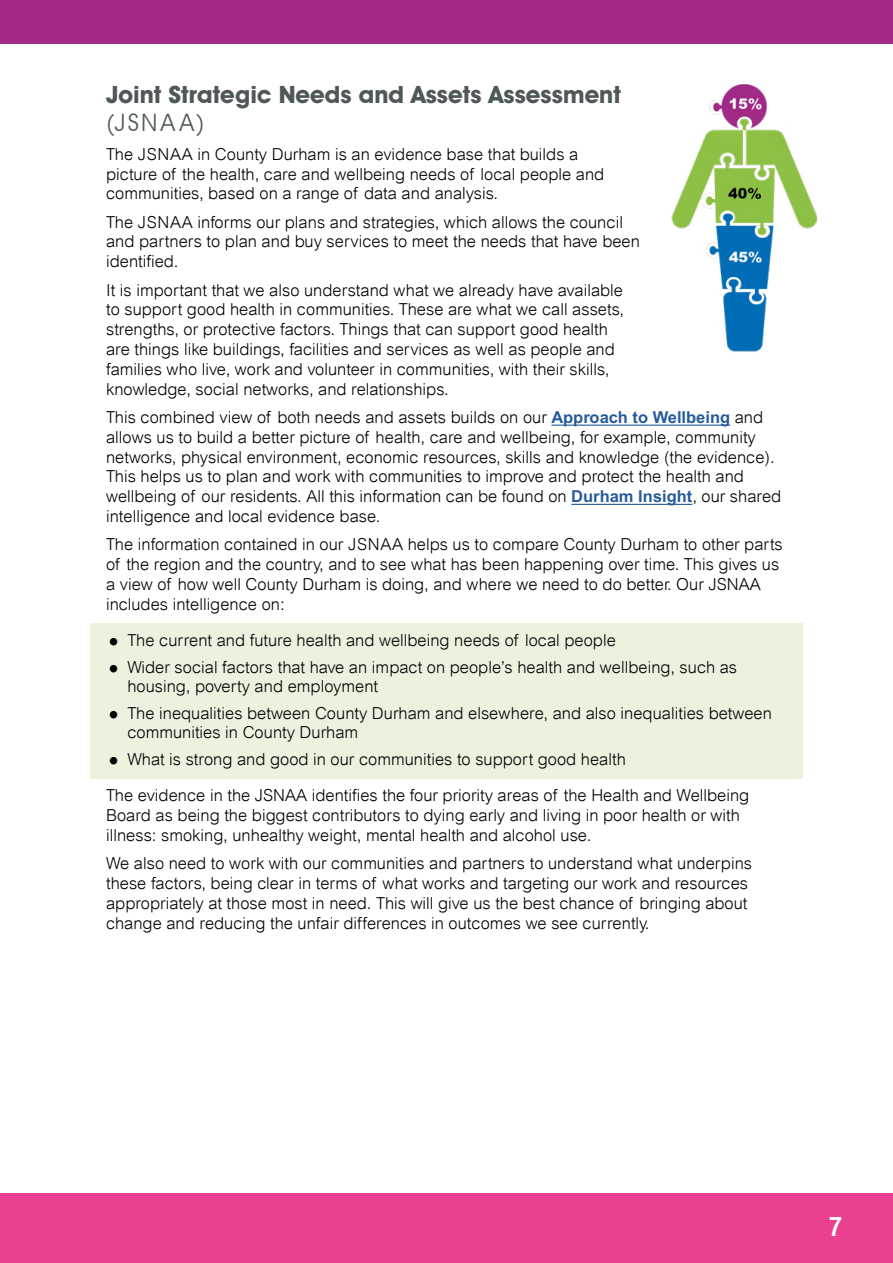
<style>
.page{position:relative;width:893px;height:1263px;background:#fff}
.page>*{position:absolute;margin:0;border:0;box-sizing:border-box;transform-origin:0 0}
.t1{font:700 condensed 27px "Arial";color:#fff}
.H2_grey{font:700 24px "Avant Garde IT Cby BT";color:#4e5859}
.H2_light{font:24px "Avant Garde";letter-spacing:.04em;color:#4e5859}
.Para_body_text_11pt{font:300 16.5px/19.8px "Arial";color:#000}
.s1{font-weight:700;color:#275b9b}
.s2{font-size:30px}
</style>
<div class="page">
<div style="left:0;top:0;width:893px;height:44px;background:#a22986"></div>
<div style="left:0;top:1193px;width:893px;height:70px;background:#e94190"></div>
<div style="left:90px;top:623px;width:713px;height:155px;background:#ebf3df"></div>
<hr style="left:551px;top:425px;width:179px;height:1px;background:#275b9b">
<hr style="left:571px;top:504px;width:121px;height:1px;background:#275b9b">
<img style="left:671px;top:84px;width:147px;height:268px">
<h2 class="H2_grey" style="left:106px;top:80px;width:516px">Joint Strategic Needs and Assets Assessment</h2>
<h2 class="H2_light" style="left:106px;top:108px;width:100px">(JSNAA)</h2>
<p class="Para_body_text_11pt" style="left:106px;top:144px;width:500px">The JSNAA in County Durham is an evidence base that builds a picture of the health, care and wellbeing needs of local people and communities, based on a range of data and analysis.</p>
<p class="Para_body_text_11pt" style="left:106px;top:212px;width:535px">The JSNAA informs our plans and strategies, which allows the council and partners to plan and buy services to meet the needs that have been identified.</p>
<p class="Para_body_text_11pt" style="left:106px;top:280px;width:519px">It is important that we also understand what we already have available to support good health in communities. These are what we call assets, strengths, or protective factors. Things that can support good health are things like buildings, facilities and services as well as people and families who live, work and volunteer in communities, with their skills, knowledge, social networks, and relationships.</p>
<p class="Para_body_text_11pt" style="left:106px;top:407px;width:677px">This combined view of both needs and assets builds on our <span class="s1">Approach to Wellbeing</span> and allows us to build a better picture of health, care and wellbeing, for example, community networks, physical environment, economic resources, skills and knowledge (the evidence).<br>This helps us to plan and work with communities to improve and protect the health and wellbeing of our residents. All this information can be found on <span class="s1">Durham Insight</span>, our shared intelligence and local evidence base.</p>
<p class="Para_body_text_11pt" style="left:106px;top:534px;width:678px">The information contained in our JSNAA helps us to compare County Durham to other parts of the region and the country, and to see what has been happening over time. This gives us a view of how well County Durham is doing, and where we need to do better. Our JSNAA includes intelligence on:</p>
<p class="Para_body_text_11pt" style="left:106px;top:631px;width:511px"><span class="s2">•</span> The current and future health and wellbeing needs of local people</p>
<p class="Para_body_text_11pt" style="left:127px;top:657px;width:611px;text-indent:-21px"><span class="s2">•</span> Wider social factors that have an impact on people’s health and wellbeing, such as housing, poverty and employment</p>
<p class="Para_body_text_11pt" style="left:127px;top:703px;width:646px;text-indent:-21px"><span class="s2">•</span> The inequalities between County Durham and elsewhere, and also inequalities between communities in County Durham</p>
<p class="Para_body_text_11pt" style="left:106px;top:749px;width:521px"><span class="s2">•</span> What is strong and good in our communities to support good health</p>
<p class="Para_body_text_11pt" style="left:106px;top:786px;width:645px">The evidence in the JSNAA identifies the four priority areas of the Health and Wellbeing<br>Board as being the biggest contributors to dying early and living in poor health or with illness: smoking, unhealthy weight, mental health and alcohol use.</p>
<p class="Para_body_text_11pt" style="left:106px;top:854px;width:647px">We also need to work with our communities and partners to understand what underpins these factors, being clear in terms of what works and targeting our work and resources appropriately at those most in need. This will give us the best chance of bringing about change and reducing the unfair differences in outcomes we see currently.</p>
<h1 class="t1" style="left:829px;top:1211px;width:15px">7</h1>
</div>
